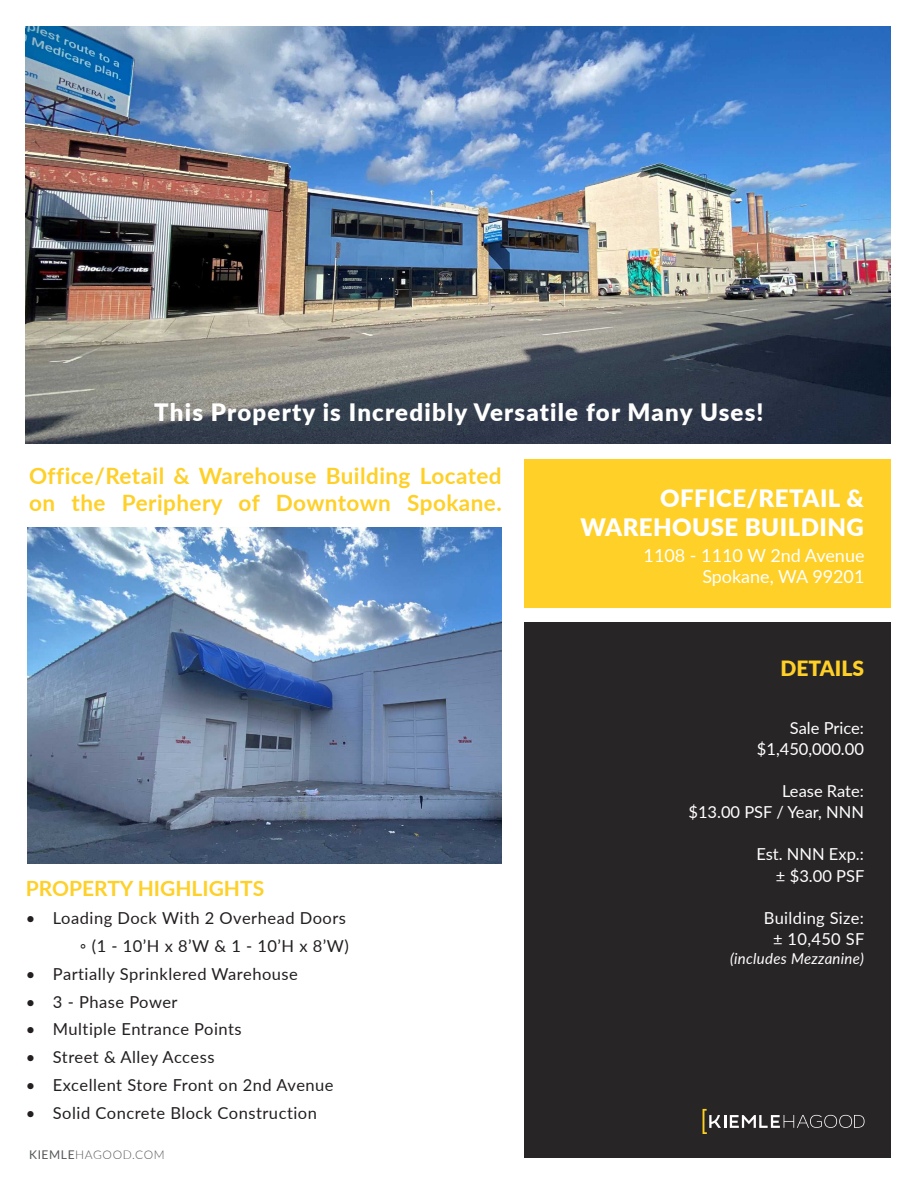
<style>
.page{position:relative;width:918px;height:1188px;background:#fff}
.page>*{position:absolute;margin:0;border:0;box-sizing:border-box;transform-origin:0 0}
.t1{font:900 24px "Lato";letter-spacing:.04em;color:#fff}
.t2{font:900 24px "Lato";letter-spacing:.02em;color:#fff}
.t3{font:700 22.5px "Lato";letter-spacing:.02em;color:#fed028}
.t4{font:700 21px "Lato";color:#fed028}
.t5{font:900 21px "Lato";color:#fed028}
.t6{font:18px "Lato";color:#fff}
.t7{font:16.5px "Lato";letter-spacing:.03em;color:#231f20}
.t8{font:16.5px "Lato";color:#fff}
.t9{font:16.5px "Lato";letter-spacing:.02em;color:#fff}
.t10{font:italic 15px "Lato";letter-spacing:.02em;color:#fff}
.t11{font:300 12px "Lato";letter-spacing:.05em;color:#57585a}
.s1{font-weight:400}
</style>
<div class="page">
<img style="left:26px;top:26px;width:865px;height:418px">
<div style="left:524px;top:623px;width:367px;height:535px;background:#282526"></div>
<div style="left:524px;top:460px;width:367px;height:148px;background:#fed028"></div>
<svg style="left:703px;top:1109px;width:162px;height:25px"></svg>
<img style="left:28px;top:527px;width:474px;height:337px">
<p class="t1" style="left:154px;top:394px;width:611px">This Property is Incredibly Versatile for Many Uses!</p>
<p class="t3" style="left:29px;top:459px;width:474px">Office/Retail &amp; Warehouse Building Located</p>
<p class="t3" style="left:29px;top:486px;width:474px">on the Periphery of Downtown Spokane.</p>
<p class="t4" style="left:26px;top:873px;width:240px">PROPERTY HIGHLIGHTS</p>
<p class="t7" style="left:26px;top:906px;width:322px">• Loading Dock With 2 Overhead Doors</p>
<p class="t7" style="left:80px;top:934px;width:270px">◦ (1 - 10’H x 8’W &amp; 1 - 10’H x 8’W)</p>
<p class="t7" style="left:26px;top:962px;width:274px">• Partially Sprinklered Warehouse</p>
<p class="t7" style="left:26px;top:990px;width:153px">• 3 - Phase Power</p>
<p class="t7" style="left:26px;top:1018px;width:217px">• Multiple Entrance Points</p>
<p class="t7" style="left:26px;top:1045px;width:190px">• Street &amp; Alley Access</p>
<p class="t7" style="left:26px;top:1073px;width:309px">• Excellent Store Front on 2nd Avenue</p>
<p class="t7" style="left:26px;top:1101px;width:293px">• Solid Concrete Block Construction</p>
<p class="t11" style="left:29px;top:1146px;width:137px"><span class="s1">KIEMLE</span>HAGOOD.COM</p>
<p class="t2" style="left:660px;top:481px;width:205px">OFFICE/RETAIL &amp;</p>
<p class="t2" style="left:580px;top:509px;width:285px">WAREHOUSE BUILDING</p>
<p class="t6" style="left:644px;top:543px;width:222px">1108 - 1110 W 2nd Avenue</p>
<p class="t6" style="left:702px;top:564px;width:164px">Spokane, WA 99201</p>
<p class="t5" style="left:781px;top:653px;width:85px">DETAILS</p>
<p class="t8" style="left:790px;top:716px;width:76px">Sale Price:</p>
<p class="t8" style="left:757px;top:737px;width:109px">$1,450,000.00</p>
<p class="t8" style="left:782px;top:779px;width:83px">Lease Rate:</p>
<p class="t8" style="left:688px;top:800px;width:177px">$13.00 PSF / Year, NNN</p>
<p class="t8" style="left:756px;top:843px;width:109px">Est. NNN Exp.:</p>
<p class="t8" style="left:776px;top:864px;width:90px">± $3.00 PSF</p>
<p class="t9" style="left:764px;top:906px;width:102px">Building Size:</p>
<p class="t8" style="left:773px;top:927px;width:93px">± 10,450 SF</p>
<p class="t10" style="left:730px;top:948px;width:135px">(includes Mezzanine)</p>
</div>
